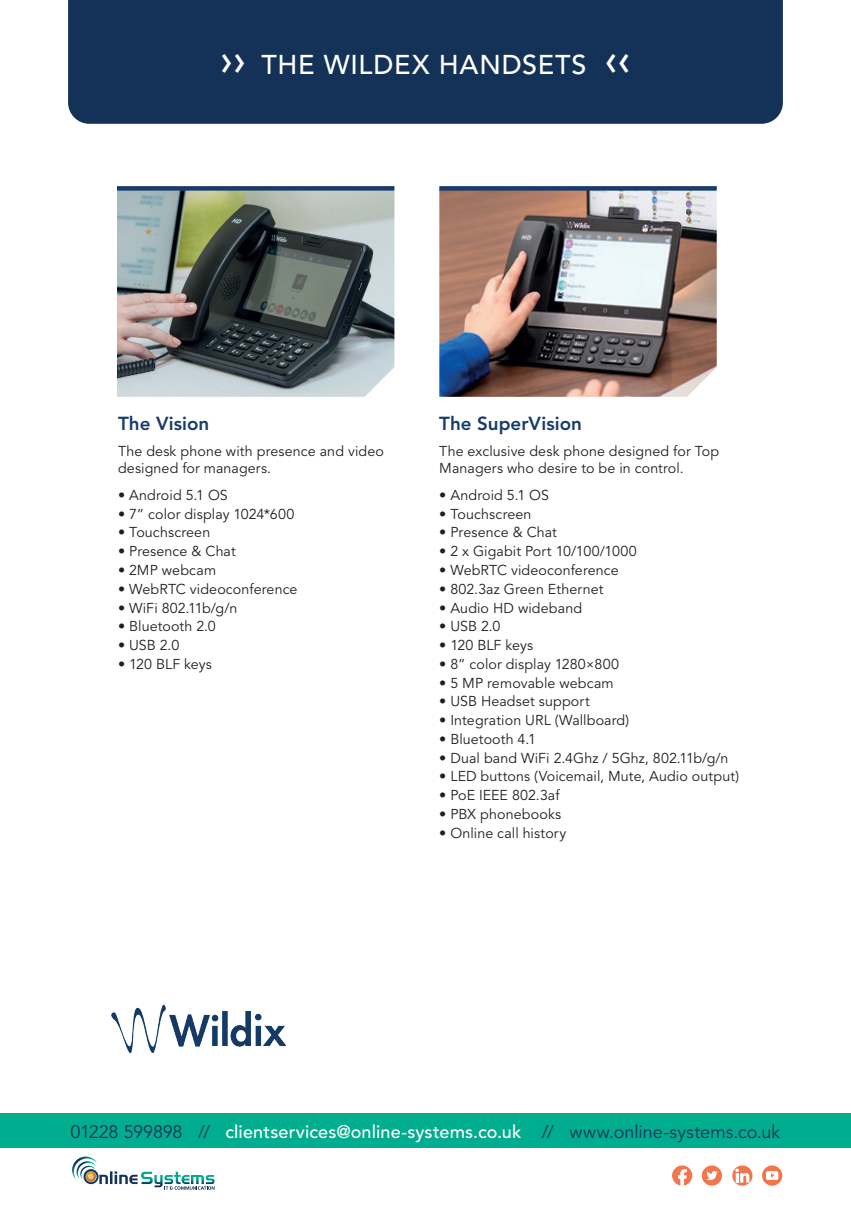
<style>
.page{position:relative;width:851px;height:1221px;background:#fff}
.page>*{position:absolute;margin:0;border:0;box-sizing:border-box;transform-origin:0 0}
.t1{font:500 27px "Avenir LT Std";letter-spacing:.03em;color:#fff}
.t2{font:800 18.75px "Avenir LT Std";letter-spacing:.005em;color:#173c69}
.t3{font:18px "Avenir LT Std";color:#143257}
.t4{font:14.25px/17.1px "Avenir LT Std";letter-spacing:.005em;color:#231f20}
.s1{font-size:43.5px}
.s2{font-weight:500;color:#fff}
</style>
<div class="page">
<div style="left:0;top:1113px;width:850px;height:34px;background:#00ad8e"></div>
<div style="left:701px;top:1165px;width:20px;height:20px;background:#f3754c;border-radius:50%"></div>
<svg style="left:706px;top:1171px;width:11px;height:9px"></svg>
<svg style="left:672px;top:1165px;width:20px;height:20px"></svg>
<svg style="left:732px;top:1165px;width:20px;height:20px"></svg>
<svg style="left:762px;top:1165px;width:20px;height:20px"></svg>
<svg style="left:72px;top:1156px;width:142px;height:33px"></svg>
<img style="left:117px;top:191px;width:277px;height:206px">
<img style="left:439px;top:191px;width:277px;height:206px">
<div style="left:117px;top:186px;width:277px;height:5px;background:#173c69"></div>
<div style="left:439px;top:186px;width:277px;height:5px;background:#173c69"></div>
<img style="left:111px;top:1004px;width:176px;height:50px">
<div style="left:68px;top:0;width:714px;height:124px;background:#143257"></div>
<h1 class="t1" style="left:220px;top:49px;width:412px"><span class="s1">››</span> THE WILDEX HANDSETS <span class="s1">‹‹</span></h1>
<h2 class="t2" style="left:118px;top:412px;width:93px">The Vision</h2>
<p class="t4" style="left:118px;top:442px;width:267px">The desk phone with presence and video designed for managers.</p>
<p class="t4" style="left:118px;top:487px;width:111px">• Android 5.1 OS</p>
<p class="t4" style="left:118px;top:505px;width:178px">• 7” color display 1024*600</p>
<p class="t4" style="left:118px;top:524px;width:94px">• Touchscreen</p>
<p class="t4" style="left:118px;top:543px;width:119px">• Presence &amp; Chat</p>
<p class="t4" style="left:118px;top:562px;width:100px">• 2MP webcam</p>
<p class="t4" style="left:118px;top:580px;width:181px">• WebRTC videoconference</p>
<p class="t4" style="left:118px;top:599px;width:121px">• WiFi 802.11b/g/n</p>
<p class="t4" style="left:118px;top:618px;width:99px">• Bluetooth 2.0</p>
<p class="t4" style="left:118px;top:637px;width:63px">• USB 2.0</p>
<p class="t4" style="left:118px;top:655px;width:95px">• 120 BLF keys</p>
<h2 class="t2" style="left:439px;top:412px;width:144px">The SuperVision</h2>
<p class="t4" style="left:439px;top:442px;width:281px">The exclusive desk phone designed for Top<br>Managers who desire to be in control.</p>
<p class="t4" style="left:439px;top:487px;width:111px">• Android 5.1 OS</p>
<p class="t4" style="left:439px;top:505px;width:94px">• Touchscreen</p>
<p class="t4" style="left:439px;top:524px;width:119px">• Presence &amp; Chat</p>
<p class="t4" style="left:439px;top:543px;width:199px">• 2 x Gigabit Port 10/100/1000</p>
<p class="t4" style="left:439px;top:562px;width:181px">• WebRTC videoconference</p>
<p class="t4" style="left:439px;top:580px;width:165px">• 802.3az Green Ethernet</p>
<p class="t4" style="left:439px;top:599px;width:144px">• Audio HD wideband</p>
<p class="t4" style="left:439px;top:618px;width:63px">• USB 2.0</p>
<p class="t4" style="left:439px;top:637px;width:95px">• 120 BLF keys</p>
<p class="t4" style="left:439px;top:655px;width:181px">• 8” color display 1280×800</p>
<p class="t4" style="left:439px;top:674px;width:176px">• 5 MP removable webcam</p>
<p class="t4" style="left:439px;top:693px;width:152px">• USB Headset support</p>
<p class="t4" style="left:439px;top:712px;width:191px">• Integration URL (Wallboard)</p>
<p class="t4" style="left:439px;top:730px;width:98px">• Bluetooth 4.1</p>
<p class="t4" style="left:439px;top:749px;width:290px">• Dual band WiFi 2.4Ghz / 5Ghz, 802.11b/g/n</p>
<p class="t4" style="left:439px;top:768px;width:301px">• LED buttons (Voicemail, Mute, Audio output)</p>
<p class="t4" style="left:439px;top:787px;width:122px">• PoE IEEE 802.3af</p>
<p class="t4" style="left:439px;top:805px;width:123px">• PBX phonebooks</p>
<p class="t4" style="left:439px;top:824px;width:128px">• Online call history</p>
<p class="t3" style="left:71px;top:1121px;width:711px">01228 599898 // <span class="s2">clientservices@online-systems.co.uk</span> // www.online-systems.co.uk</p>
</div>
